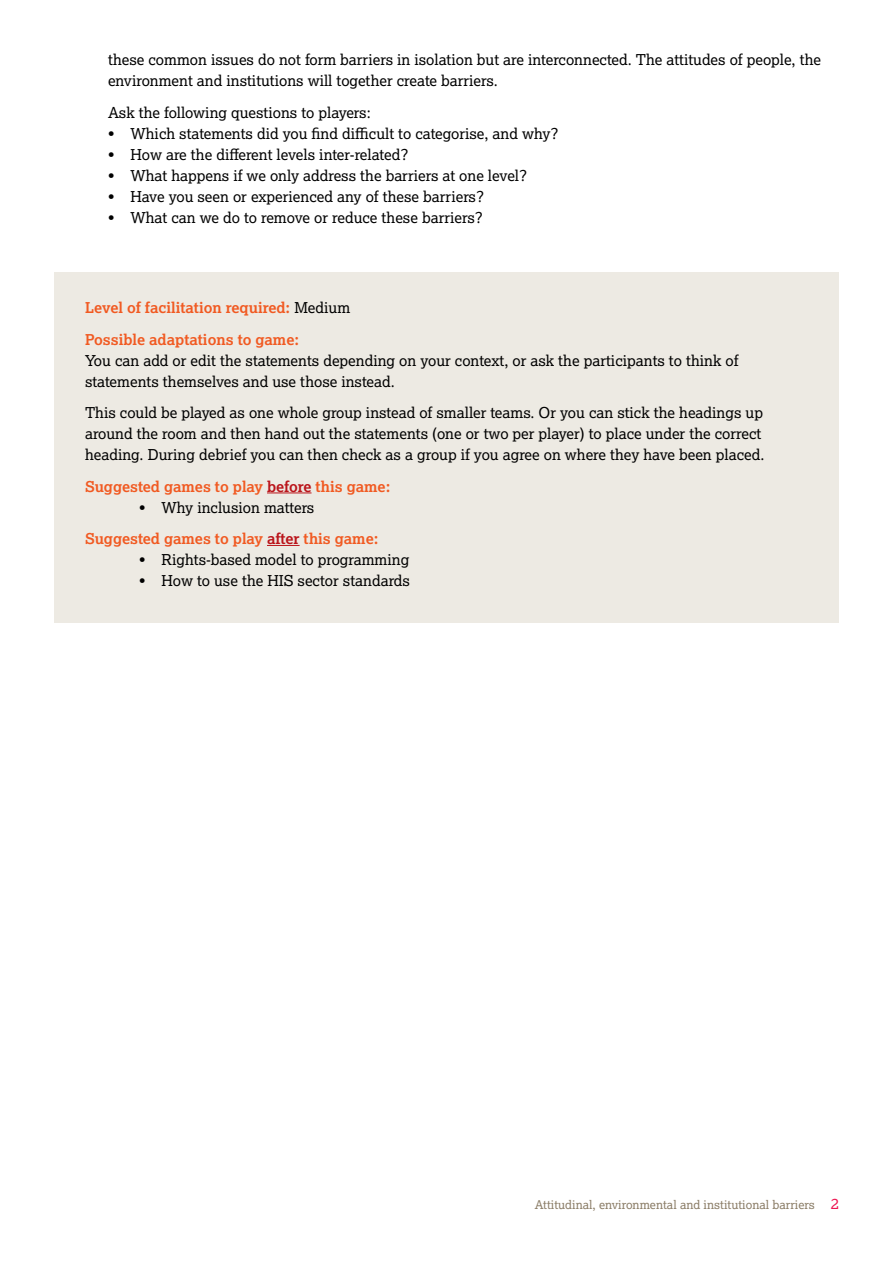
<style>
.page{position:relative;width:893px;height:1263px;background:#fff}
.page>*{position:absolute;margin:0;border:0;box-sizing:border-box;transform-origin:0 0}
.t1{font:15px/21px "Lexia";color:#000}
.t2{font:700 15px/31.5px "Lexia";color:#f15a22}
.t3{font:12px "Lexia";color:#8a7c66}
.s1{font-weight:400;color:#000}
.s2{color:#ba141a}
.s3{font-size:15px;color:#ed1651}
</style>
<div class="page">
<div style="left:54px;top:272px;width:785px;height:351px;background:#edeae3"></div>
<hr style="left:267px;top:493px;width:45px;height:1px;background:#ba141a">
<hr style="left:267px;top:545px;width:33px;height:1px;background:#ba141a">
<p class="t1" style="left:108px;top:49px;width:715px">these common issues do not form barriers in isolation but are interconnected. The attitudes of people, the environment and institutions will together create barriers.</p>
<p class="t1" style="left:108px;top:102px;width:264px">Ask the following questions to players:</p>
<p class="t1" style="left:108px;top:123px;width:452px">• Which statements did you find difficult to categorise, and why?</p>
<p class="t1" style="left:108px;top:144px;width:302px">• How are the different levels inter-related?</p>
<p class="t1" style="left:108px;top:165px;width:421px">• What happens if we only address the barriers at one level?</p>
<p class="t1" style="left:108px;top:186px;width:378px">• Have you seen or experienced any of these barriers?</p>
<p class="t1" style="left:108px;top:207px;width:376px">• What can we do to remove or reduce these barriers?</p>
<p class="t2" style="left:85px;top:292px;width:267px">Level of facilitation required: <span class="s1">Medium<br></span>Possible adaptations to game:</p>
<p class="t1" style="left:85px;top:349px;width:655px">You can add or edit the statements depending on your context, or ask the participants to think of statements themselves and use those instead.</p>
<p class="t1" style="left:85px;top:402px;width:681px">This could be played as one whole group instead of smaller teams. Or you can stick the headings up around the room and then hand out the statements (one or two per player) to place under the correct heading. During debrief you can then check as a group if you agree on where they have been placed.</p>
<p class="t2" style="left:85px;top:470px;width:307px">Suggested games to play <span class="s2">before</span> this game:</p>
<p class="t2" style="left:85px;top:491px;width:295px;text-indent:54px"><span class="s1">• Why inclusion matters<br></span>Suggested games to play <span class="s2">after</span> this game:</p>
<p class="t1" style="left:139px;top:549px;width:272px">• Rights-based model to programming</p>
<p class="t1" style="left:139px;top:570px;width:272px">• How to use the HIS sector standards</p>
<p class="t3" style="left:535px;top:1197px;width:305px">Attitudinal, environmental and institutional barriers <span class="s3">2</span></p>
</div>
